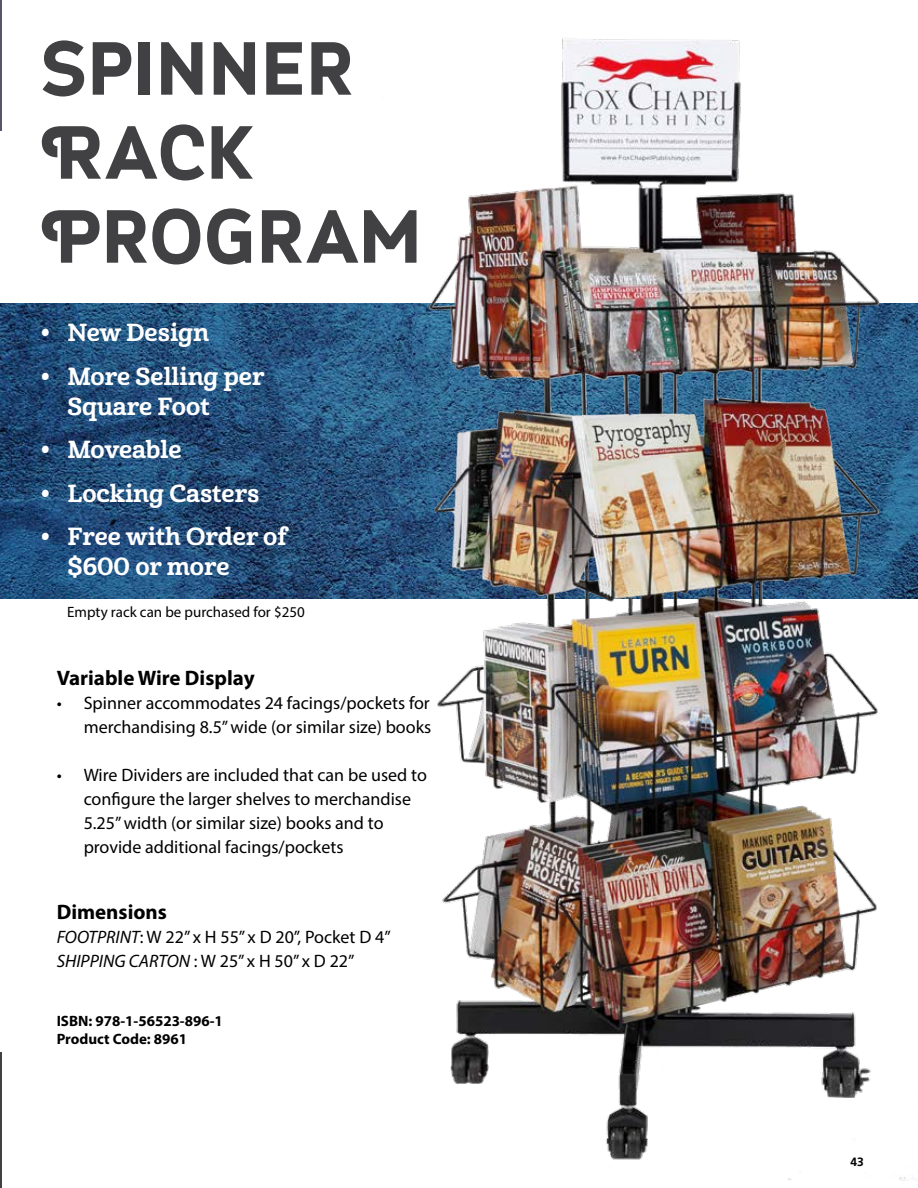
<style>
.page{position:relative;width:918px;height:1188px;background:#fff}
.page>*{position:absolute;margin:0;border:0;box-sizing:border-box;transform-origin:0 0}
.t1{font:700 75px/84px "Myra 4 F Caps";color:#414042}
.t2{font:24px/30px "Cabrito Nor Bol";color:#fff}
.t3{font:700 21px "Myriad Pro";color:#000}
.t4{font:18px/24px "Myriad Pro";color:#000}
.t5{font:700 15px/18px "Myriad Pro";color:#000}
.t6{font:15px "Myriad Pro";color:#000}
.t7{font:700 12px "Frutiger";color:#000}
.s1{font-style:italic}
</style>
<div class="page">
<img style="left:0;top:304px;width:382px;height:294px">
<img style="left:382px;top:38px;width:536px;height:1142px">
<hr style="left:0;top:1052px;width:2px;height:136px;background:#414042">
<hr style="left:0;top:0;width:2px;height:130px;background:#57556a">
<h1 class="t1" style="left:40px;top:28px;width:383px">SPINNER<br>RACK<br>PROGRAM</h1>
<h2 class="t2" style="left:40px;top:318px;width:170px">• New Design</h2>
<h2 class="t2" style="left:67px;top:362px;width:199px;text-indent:-27px">• More Selling per<br>Square Foot</h2>
<h2 class="t2" style="left:40px;top:435px;width:143px">• Moveable</h2>
<h2 class="t2" style="left:40px;top:479px;width:221px">• Locking Casters</h2>
<h2 class="t2" style="left:67px;top:522px;width:221px;text-indent:-27px">• Free with Order of $600 or more</h2>
<p class="t6" style="left:67px;top:603px;width:239px">Empty rack can be purchased for $250</p>
<p class="t3" style="left:57px;top:664px;width:199px">Variable Wire Display</p>
<p class="t4" style="left:57px;top:690px;width:376px;text-align:right">• Spinner accommodates 24 facings/pockets for merchandising 8.5” wide (or similar size) books</p>
<p class="t4" style="left:84px;top:762px;width:345px;text-indent:-27px">• Wire Dividers are included that can be used to configure the larger shelves to merchandise 5.25” width (or similar size) books and to provide additional facings/pockets</p>
<p class="t3" style="left:57px;top:898px;width:112px">Dimensions</p>
<p class="t4" style="left:57px;top:925px;width:336px"><span class="s1">FOOTPRINT</span>: W 22” x H 55” x D 20”, Pocket D 4”<br><span class="s1">SHIPPING CARTON</span> : W 25” x H 50” x D 22”</p>
<p class="t5" style="left:57px;top:1011px;width:168px">ISBN: 978-1-56523-896-1<br>Product Code: 8961</p>
<p class="t7" style="left:851px;top:1155px;width:15px">43</p>
</div>
